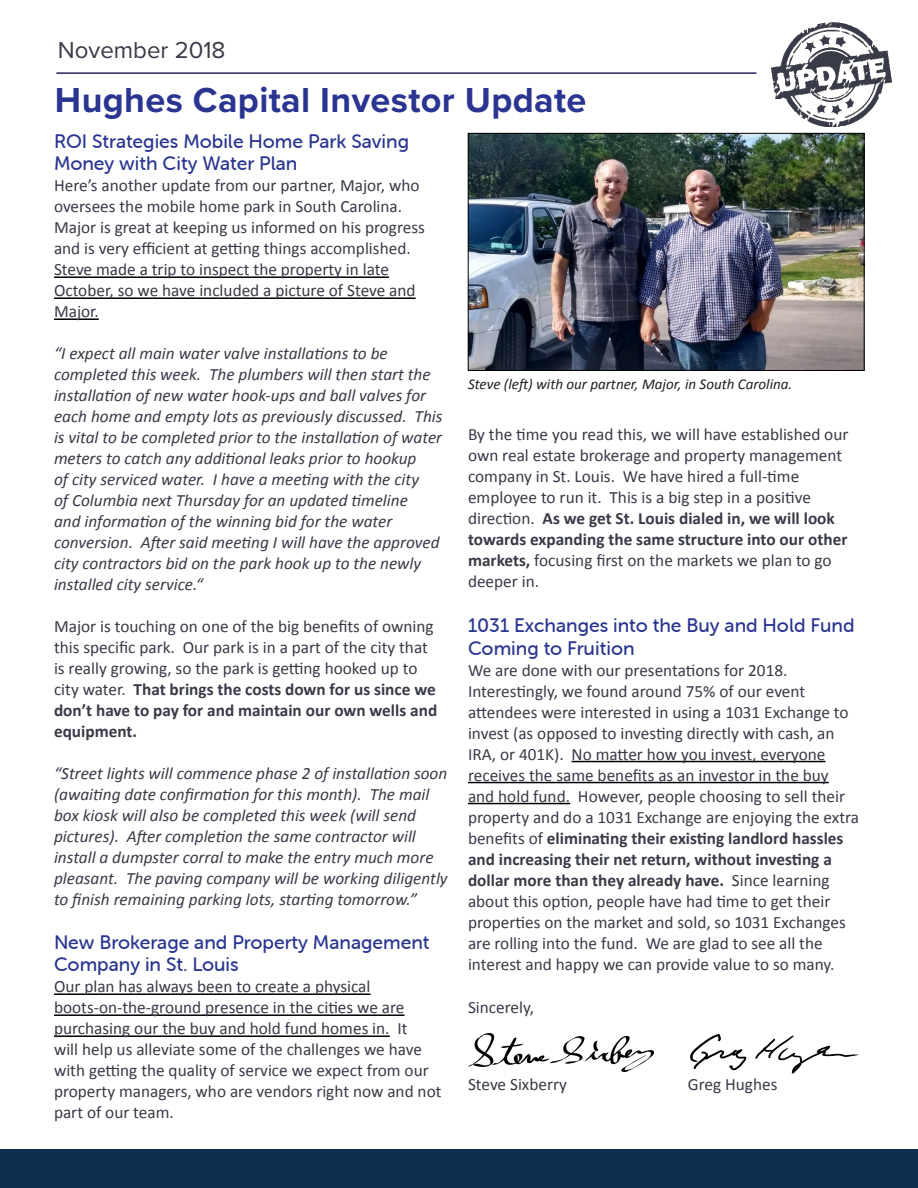
<style>
.page{position:relative;width:918px;height:1188px;background:#fff}
.page>*{position:absolute;margin:0;border:0;box-sizing:border-box;transform-origin:0 0}
.t1{font:700 36px "Proxima Nova";letter-spacing:.01em;color:#293590}
.t2{font:24px "Proxima Nova";color:#383a48}
.t3{font:19.5px/22.5px "Museo Sans Rounded 500";color:#293590}
.t4{font:17.25px/21px "Calibri";color:#383a48}
.t5{font:italic 17.25px/21px "Calibri";color:#383a48}
.t6{font:italic 15px "Calibri";color:#231f20}
.s1{font-weight:700}
</style>
<div class="page">
<hr style="left:54px;top:276px;width:335px;height:2px;background:#000">
<hr style="left:54px;top:297px;width:362px;height:2px;background:#000">
<hr style="left:54px;top:318px;width:45px;height:2px;background:#000">
<hr style="left:54px;top:993px;width:317px;height:2px;background:#000">
<hr style="left:54px;top:1014px;width:350px;height:2px;background:#000">
<hr style="left:54px;top:1035px;width:336px;height:2px;background:#000">
<hr style="left:572px;top:761px;width:253px;height:1px;background:#000">
<hr style="left:468px;top:782px;width:361px;height:1px;background:#000">
<hr style="left:468px;top:803px;width:102px;height:1px;background:#000">
<hr style="left:56px;top:72px;width:700px;height:2px;background:#252161">
<img style="left:771px;top:22px;width:121px;height:105px">
<div style="left:0;top:1150px;width:918px;height:38px;background:#0c2f50"></div>
<img style="left:468px;top:1034px;width:186px;height:37px">
<img style="left:690px;top:1034px;width:169px;height:40px">
<img style="left:470px;top:135px;width:392px;height:234px">
<div style="left:468px;top:133px;width:396px;height:238px;border:1px solid #000"></div>
<p class="t2" style="left:58px;top:32px;width:169px">November 2018</p>
<p class="t1" style="left:55px;top:74px;width:533px">Hughes Capital Investor Update</p>
<p class="t3" style="left:54px;top:130px;width:357px">ROI Strategies Mobile Home Park Saving<br>Money with City Water Plan</p>
<p class="t4" style="left:54px;top:174px;width:372px">Here’s another update from our partner, Major, who oversees the mobile home park in South Carolina.<br>Major is great at keeping us informed on his progress and is very efficient at getting things accomplished.<br>Steve made a trip to inspect the property in late October, so we have included a picture of Steve and Major.</p>
<p class="t5" style="left:54px;top:342px;width:390px">“I expect all main water valve installations to be completed this week. The plumbers will then start the installation of new water hook-ups and ball valves for each home and empty lots as previously discussed. This is vital to be completed prior to the installation of water meters to catch any additional leaks prior to hookup<br>of city serviced water. I have a meeting with the city<br>of Columbia next Thursday for an updated timeline<br>and information of the winning bid for the water conversion. After said meeting I will have the approved city contractors bid on the park hook up to the newly installed city service.“</p>
<p class="t4" style="left:54px;top:615px;width:385px">Major is touching on one of the big benefits of owning this specific park. Our park is in a part of the city that is really growing, so the park is getting hooked up to city water. <span class="s1">That brings the costs down for us since we don’t have to pay for and maintain our own wells and equipment.</span></p>
<p class="t5" style="left:54px;top:762px;width:395px">“Street lights will commence phase 2 of installation soon (awaiting date confirmation for this month). The mail box kiosk will also be completed this week (will send pictures). After completion the same contractor will install a dumpster corral to make the entry much more pleasant. The paving company will be working diligently to finish remaining parking lots, starting tomorrow.”</p>
<p class="t3" style="left:54px;top:931px;width:377px">New Brokerage and Property Management<br>Company in St. Louis</p>
<p class="t4" style="left:54px;top:975px;width:389px">Our plan has always been to create a physical boots-on-the-ground presence in the cities we are purchasing our the buy and hold fund homes in. It<br>will help us alleviate some of the challenges we have with getting the quality of service we expect from our property managers, who are vendors right now and not part of our team.</p>
<p class="t6" style="left:468px;top:374px;width:326px">Steve (left) with our partner, Major, in South Carolina.</p>
<p class="t4" style="left:468px;top:423px;width:382px">By the time you read this, we will have established our own real estate brokerage and property management company in St. Louis. We have hired a full-time employee to run it. This is a big step in a positive direction. <span class="s1">As we get St. Louis dialed in, we will look towards expanding the same structure into our other markets,</span> focusing first on the markets we plan to go deeper in.</p>
<p class="t3" style="left:468px;top:614px;width:388px">1031 Exchanges into the Buy and Hold Fund<br>Coming to Fruition</p>
<p class="t4" style="left:468px;top:659px;width:393px">We are done with our presentations for 2018.<br>Interestingly, we found around 75% of our event attendees were interested in using a 1031 Exchange to invest (as opposed to investing directly with cash, an IRA, or 401K). No matter how you invest, everyone receives the same benefits as an investor in the buy and hold fund. However, people choosing to sell their property and do a 1031 Exchange are enjoying the extra benefits of <span class="s1">eliminating their existing landlord hassles and increasing their net return, without investing a dollar more than they already have.</span> Since learning about this option, people have had time to get their properties on the market and sold, so 1031 Exchanges are rolling into the fund. We are glad to see all the interest and happy we can provide value to so many.</p>
<p class="t4" style="left:468px;top:996px;width:68px">Sincerely,</p>
<p class="t4" style="left:468px;top:1073px;width:101px">Steve Sixberry</p>
<p class="t4" style="left:688px;top:1073px;width:91px">Greg Hughes</p>
</div>
